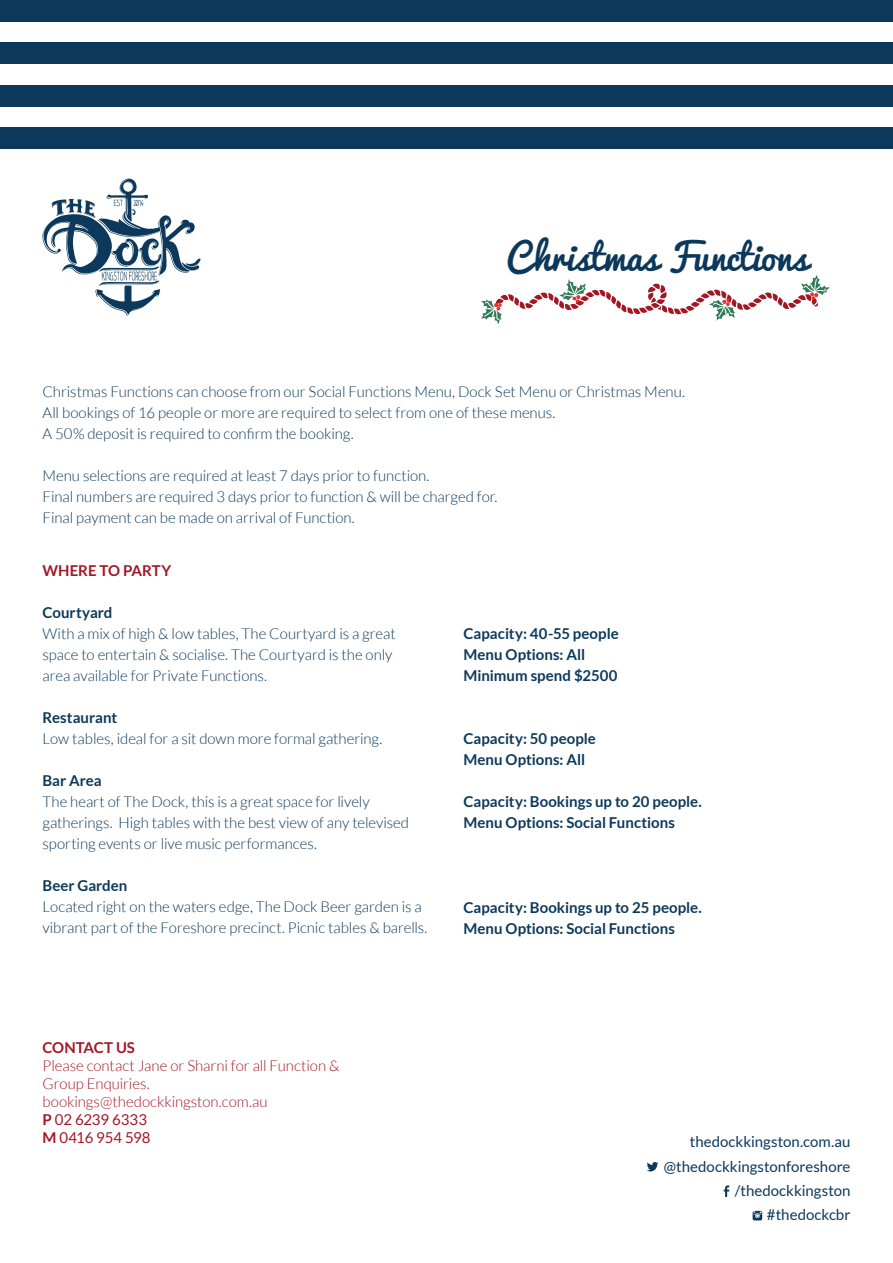
<style>
.page{position:relative;width:893px;height:1263px;background:#fff}
.page>*{position:absolute;margin:0;border:0;box-sizing:border-box;transform-origin:0 0}
.Heading{font:36px "Pacifico";color:#0c395b}
.t1{font:300 15px/21px "Lato";letter-spacing:-.005em;color:#0c395b}
.t2{font:700 15px "Lato";letter-spacing:.005em;color:#0c395b}
.t3{font:300 15px "Lato";letter-spacing:-.005em;color:#a31725}
.t4{font:15px "Lato";color:#0c395b}
.t5{font:15px "Lato";letter-spacing:-.005em;color:#a31725}
.t6{font:700 15px "Lato";color:#a31725}
.s1{font-weight:700}
</style>
<div class="page">
<div style="left:0;top:85px;width:893px;height:21px;background:#0c395b"></div>
<div style="left:0;top:128px;width:893px;height:21px;background:#0c395b"></div>
<div style="left:0;top:43px;width:893px;height:21px;background:#0c395b"></div>
<div style="left:0;top:0;width:893px;height:21px;background:#0c395b"></div>
<svg style="left:42px;top:178px;width:159px;height:138px"></svg>
<svg style="left:724px;top:1185px;width:5px;height:12px"></svg>
<svg style="left:647px;top:1162px;width:11px;height:9px"></svg>
<svg style="left:753px;top:1211px;width:9px;height:9px"></svg>
<svg style="left:481px;top:274px;width:348px;height:50px"></svg>
<p class="Heading" style="left:506px;top:237px;width:303px">Christmas Functions</p>
<p class="t1" style="left:43px;top:381px;width:644px">Christmas Functions can choose from our Social Functions Menu, Dock Set Menu or Christmas Menu.</p>
<p class="t1" style="left:43px;top:402px;width:514px">All bookings of 16 people or more are required to select from one of these menus.</p>
<p class="t1" style="left:43px;top:423px;width:313px">A 50% deposit is required to confirm the booking.</p>
<p class="t1" style="left:43px;top:465px;width:389px">Menu selections are required at least 7 days prior to function.</p>
<p class="t1" style="left:43px;top:486px;width:457px">Final numbers are required 3 days prior to function &amp; will be charged for.</p>
<p class="t1" style="left:43px;top:507px;width:314px">Final payment can be made on arrival of Function.</p>
<p class="t6" style="left:43px;top:562px;width:130px">WHERE TO PARTY</p>
<p class="t2" style="left:43px;top:604px;width:71px">Courtyard</p>
<p class="t1" style="left:43px;top:623px;width:355px">With a mix of high &amp; low tables, The Courtyard is a great space to entertain &amp; socialise. The Courtyard is the only</p>
<p class="t1" style="left:43px;top:665px;width:226px">area available for Private Functions.</p>
<p class="t2" style="left:43px;top:709px;width:76px">Restaurant</p>
<p class="t1" style="left:43px;top:728px;width:341px">Low tables, ideal for a sit down more formal gathering.</p>
<p class="t2" style="left:43px;top:772px;width:61px">Bar Area</p>
<p class="t1" style="left:43px;top:791px;width:368px">The heart of The Dock, this is a great space for lively gatherings. High tables with the best view of any televised sporting events or live music performances.</p>
<p class="t2" style="left:43px;top:877px;width:86px">Beer Garden</p>
<p class="t1" style="left:43px;top:896px;width:387px">Located right on the waters edge, The Dock Beer garden is a vibrant part of the Foreshore precinct. Picnic tables &amp; barells.</p>
<p class="t2" style="left:463px;top:625px;width:157px">Capacity: 40-55 people</p>
<p class="t2" style="left:463px;top:646px;width:123px">Menu Options: All</p>
<p class="t2" style="left:463px;top:667px;width:156px">Minimum spend $2500</p>
<p class="t2" style="left:463px;top:730px;width:134px">Capacity: 50 people</p>
<p class="t2" style="left:463px;top:751px;width:123px">Menu Options: All</p>
<p class="t2" style="left:463px;top:793px;width:240px">Capacity: Bookings up to 20 people.</p>
<p class="t2" style="left:463px;top:814px;width:213px">Menu Options: Social Functions</p>
<p class="t2" style="left:463px;top:898px;width:240px">Capacity: Bookings up to 25 people.</p>
<p class="t2" style="left:463px;top:919px;width:213px">Menu Options: Social Functions</p>
<p class="t6" style="left:43px;top:1038px;width:94px">CONTACT US</p>
<p class="t3" style="left:43px;top:1057px;width:298px">Please contact Jane or Sharni for all Function &amp;</p>
<p class="t3" style="left:43px;top:1075px;width:109px">Group Enquiries.</p>
<p class="t3" style="left:43px;top:1093px;width:227px">bookings@thedockkingston.com.au</p>
<p class="t5" style="left:43px;top:1111px;width:106px"><span class="s1">P</span> 02 6239 6333</p>
<p class="t5" style="left:43px;top:1129px;width:110px"><span class="s1">M</span> 0416 954 598</p>
<p class="t4" style="left:690px;top:1133px;width:162px">thedockkingston.com.au</p>
<p class="t4" style="left:735px;top:1182px;width:117px">/thedockkingston</p>
<p class="t4" style="left:664px;top:1158px;width:188px">@thedockkingstonforeshore</p>
<p class="t4" style="left:767px;top:1207px;width:85px">#thedockcbr</p>
</div>
